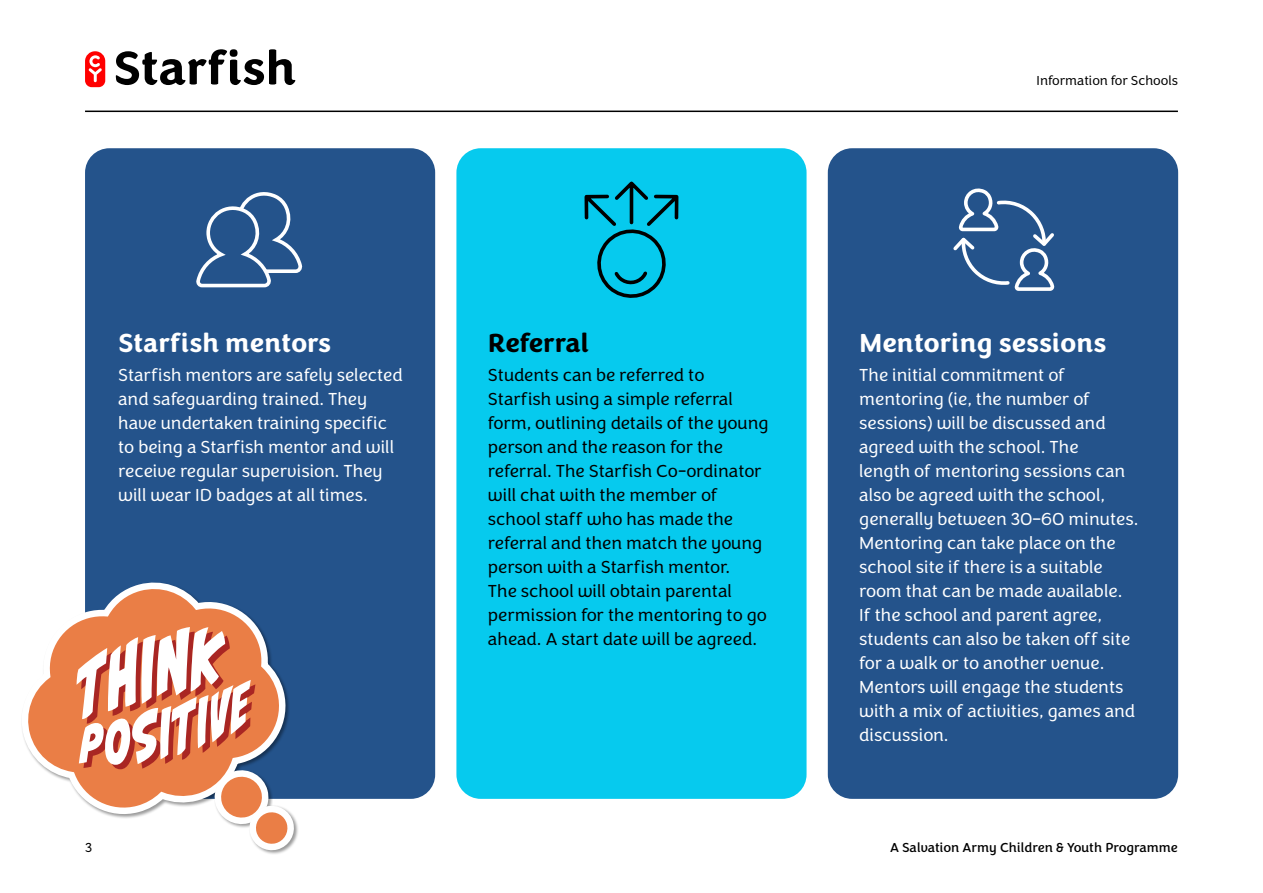
<style>
.page{position:relative;width:1263px;height:893px;background:#fff}
.page>*{position:absolute;margin:0;border:0;box-sizing:border-box;transform-origin:0 0}
.Header_3{font:700 27px "Congenial";color:#fff}
.Header_3-2{font:700 27px "Congenial";color:#000}
.Body_copy{font:300 18px/24px "Congenial";color:#fff}
.Body_copy-2{font:300 18px/24px "Congenial";color:#000}
.t1{font:13.5px "Congenial";color:#000}
.t2{font:300 13.5px "Congenial";color:#000}
</style>
<div class="page">
<hr style="left:85px;top:111px;width:1093px;height:1px;background:#000">
<svg style="left:116px;top:49px;width:179px;height:36px"></svg>
<svg style="left:85px;top:51px;width:20px;height:36px"></svg>
<div style="left:85px;top:148px;width:350px;height:651px;background:#24538b;border-radius:24px"></div>
<div style="left:828px;top:148px;width:350px;height:651px;background:#24538b;border-radius:24px"></div>
<svg style="left:196px;top:192px;width:106px;height:96px"></svg>
<div style="left:456px;top:148px;width:350px;height:651px;background:#06caee;border-radius:24px"></div>
<svg style="left:584px;top:181px;width:95px;height:117px"></svg>
<svg style="left:953px;top:188px;width:102px;height:103px"></svg>
<svg style="left:22px;top:582px;width:237px;height:211px"></svg>
<svg style="left:77px;top:627px;width:221px;height:227px"></svg>
<p class="t2" style="left:1036px;top:73px;width:143px">Information for Schools</p>
<p class="Header_3" style="left:118px;top:326px;width:214px">Starfish mentors</p>
<p class="Body_copy" style="left:118px;top:363px;width:286px">Starfish mentors are safely selected and safeguarding trained. They have undertaken training specific to being a Starfish mentor and will receive regular supervision. They will wear ID badges at all times.</p>
<p class="Body_copy" style="left:859px;top:363px;width:281px">The initial commitment of mentoring (ie, the number of sessions) will be discussed and agreed with the school. The<br>length of mentoring sessions can also be agreed with the school, generally between 30–60 minutes.<br>Mentoring can take place on the school site if there is a suitable room that can be made available.<br>If the school and parent agree, students can also be taken off site for a walk or to another venue.<br>Mentors will engage the students with a mix of activities, games and discussion.</p>
<p class="Header_3-2" style="left:488px;top:326px;width:103px">Referral</p>
<p class="Header_3" style="left:859px;top:326px;width:249px">Mentoring sessions</p>
<p class="Body_copy-2" style="left:488px;top:363px;width:282px">Students can be referred to<br>Starfish using a simple referral form, outlining details of the young person and the reason for the referral. The Starfish Co-ordinator will chat with the member of school staff who has made the referral and then match the young person with a Starfish mentor.<br>The school will obtain parental permission for the mentoring to go ahead. A start date will be agreed.</p>
<p class="t2" style="left:85px;top:840px;width:9px">3</p>
<p class="t1" style="left:890px;top:840px;width:289px">A Salvation Army Children &amp; Youth Programme</p>
</div>
